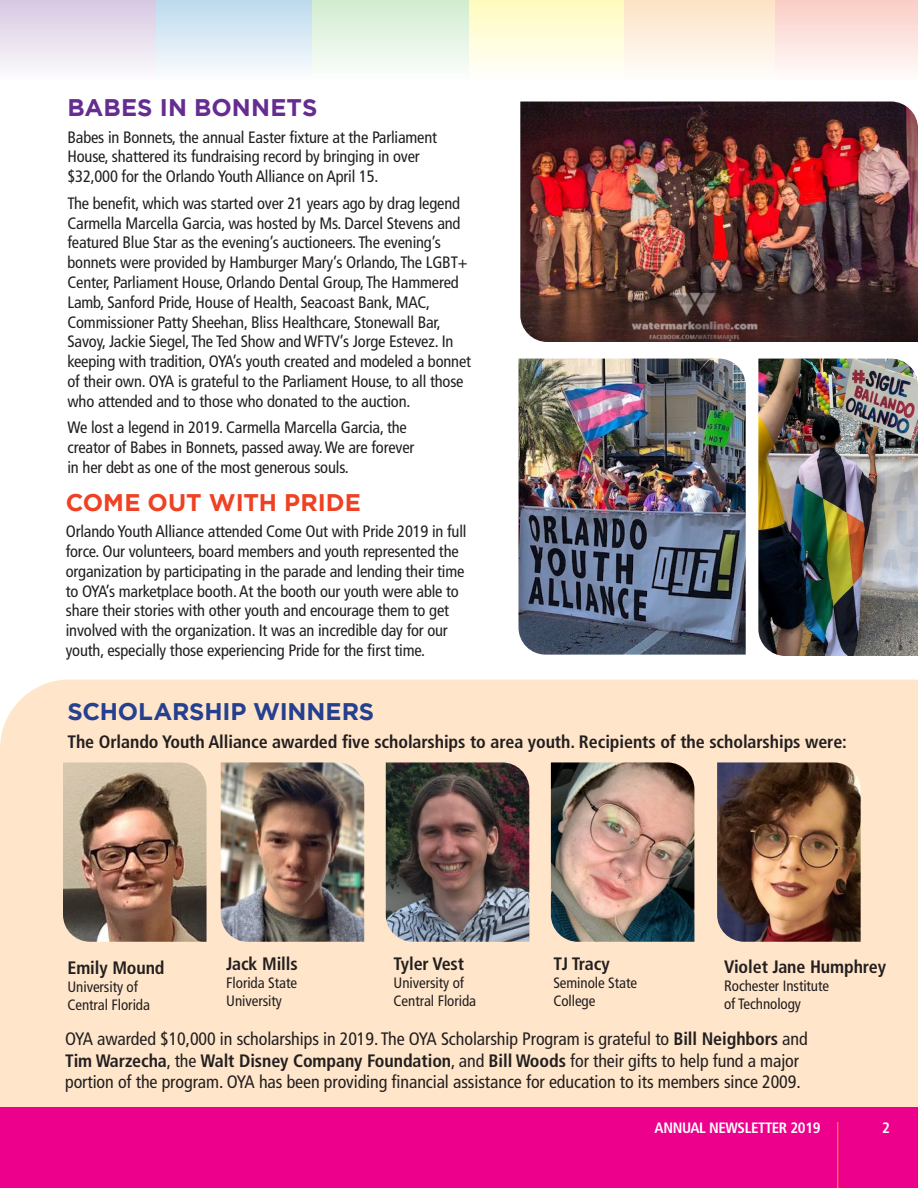
<style>
.page{position:relative;width:918px;height:1188px;background:#fff}
.page>*{position:absolute;margin:0;border:0;box-sizing:border-box;transform-origin:0 0}
.t1{font:700 24px "Gotham";letter-spacing:-.005em;color:#25408f}
.t2{font:700 24px "Gotham";letter-spacing:.005em;color:#ef4123}
.t3{font:700 24px "Gotham";letter-spacing:.005em;color:#662d91}
.t4{font:condensed 18px/21.6px "Frutiger";letter-spacing:-.005em;color:#231f20}
.t5{font:700 condensed 18px "Frutiger";letter-spacing:-.005em;color:#231f20}
.t6{font:condensed 16.5px/19.8px "Frutiger";letter-spacing:-.01em;color:#231f20}
.t7{font:condensed 15px/18px "Frutiger";letter-spacing:-.005em;color:#231f20}
.t8{font:700 condensed 15px "Frutiger";letter-spacing:-.025em;color:#fff}
.s1{font-weight:700}
</style>
<div class="page">
<div style="left:0;top:0;width:156px;height:81px;background:linear-gradient(to bottom,#d7c8e2,#fdfdfe)"></div>
<div style="left:468px;top:0;width:156px;height:81px;background:linear-gradient(to bottom,#fffbbd,#fffefd)"></div>
<div style="left:156px;top:0;width:156px;height:81px;background:linear-gradient(to bottom,#bddaed,#fdfdfe)"></div>
<div style="left:624px;top:0;width:156px;height:81px;background:linear-gradient(to bottom,#fde3c4,#fefefd)"></div>
<div style="left:312px;top:0;width:156px;height:81px;background:linear-gradient(to bottom,#d1eccf,#fdfefd)"></div>
<div style="left:775px;top:0;width:143px;height:81px;background:linear-gradient(to bottom,#facdc5,#fefdfd)"></div>
<div style="left:0;top:680px;width:918px;height:427px;background:#ffe6ca"></div>
<svg style="left:0;top:0;width:1px;height:81px"></svg>
<svg style="left:0;top:1005px;width:1px;height:102px"></svg>
<img style="left:519px;top:359px;width:227px;height:296px">
<img style="left:221px;top:762px;width:143px;height:180px">
<img style="left:551px;top:762px;width:143px;height:180px">
<img style="left:386px;top:762px;width:143px;height:180px">
<img style="left:717px;top:762px;width:144px;height:180px">
<img style="left:63px;top:762px;width:144px;height:180px">
<img style="left:520px;top:102px;width:398px;height:240px">
<img style="left:758px;top:359px;width:160px;height:297px">
<div style="left:0;top:1107px;width:918px;height:81px;background:#ec008c"></div>
<hr style="left:837px;top:1122px;width:1px;height:66px;background:#f7941e">
<p class="t3" style="left:68px;top:92px;width:251px">BABES IN BONNETS</p>
<p class="t6" style="left:68px;top:127px;width:371px">Babes in Bonnets, the annual Easter fixture at the Parliament<br>House, shattered its fundraising record by bringing in over $32,000 for the Orlando Youth Alliance on April 15.</p>
<p class="t6" style="left:68px;top:193px;width:405px">The benefit, which was started over 21 years ago by drag legend Carmella Marcella Garcia, was hosted by Ms. Darcel Stevens and featured Blue Star as the evening’s auctioneers. The evening’s bonnets were provided by Hamburger Mary’s Orlando, The LGBT+ Center, Parliament House, Orlando Dental Group, The Hammered Lamb, Sanford Pride, House of Health, Seacoast Bank, MAC, Commissioner Patty Sheehan, Bliss Healthcare, Stonewall Bar, Savoy, Jackie Siegel, The Ted Show and WFTV’s Jorge Estevez. In keeping with tradition, OYA’s youth created and modeled a bonnet of their own. OYA is grateful to the Parliament House, to all those who attended and to those who donated to the auction.</p>
<p class="t6" style="left:68px;top:418px;width:349px">We lost a legend in 2019. Carmella Marcella Garcia, the creator of Babes in Bonnets, passed away. We are forever in her debt as one of the most generous souls.</p>
<p class="t2" style="left:66px;top:486px;width:297px">COME OUT WITH PRIDE</p>
<p class="t6" style="left:66px;top:522px;width:402px">Orlando Youth Alliance attended Come Out with Pride 2019 in full force. Our volunteers, board members and youth represented the organization by participating in the parade and lending their time to OYA’s marketplace booth. At the booth our youth were able to share their stories with other youth and encourage them to get involved with the organization. It was an incredible day for our youth, especially those experiencing Pride for the first time.</p>
<p class="t1" style="left:68px;top:695px;width:308px">SCHOLARSHIP WINNERS</p>
<p class="t5" style="left:68px;top:731px;width:781px">The Orlando Youth Alliance awarded five scholarships to area youth. Recipients of the scholarships were:</p>
<p class="t5" style="left:68px;top:957px;width:99px">Emily Mound</p>
<p class="t7" style="left:68px;top:978px;width:84px">University of<br>Central Florida</p>
<p class="t5" style="left:226px;top:953px;width:73px">Jack Mills</p>
<p class="t7" style="left:226px;top:974px;width:72px">Florida State<br>University</p>
<p class="t5" style="left:394px;top:953px;width:72px">Tyler Vest</p>
<p class="t7" style="left:394px;top:974px;width:84px">University of<br>Central Florida</p>
<p class="t5" style="left:553px;top:953px;width:58px">TJ Tracy</p>
<p class="t7" style="left:553px;top:974px;width:85px">Seminole State<br>College</p>
<p class="t5" style="left:724px;top:956px;width:164px">Violet Jane Humphrey</p>
<p class="t7" style="left:724px;top:977px;width:107px">Rochester Institute of Technology</p>
<p class="t4" style="left:65px;top:1028px;width:744px">OYA awarded $10,000 in scholarships in 2019. The OYA Scholarship Program is grateful to <span class="s1">Bill Neighbors</span> and<br><span class="s1">Tim Warzecha</span>, the <span class="s1">Walt Disney Company Foundation</span>, and <span class="s1">Bill Woods</span> for their gifts to help fund a major portion of the program. OYA has been providing financial assistance for education to its members since 2009.</p>
<p class="t8" style="left:655px;top:1119px;width:167px">ANNUAL NEWSLETTER 2019</p>
<p class="t8" style="left:882px;top:1119px;width:9px">2</p>
</div>
